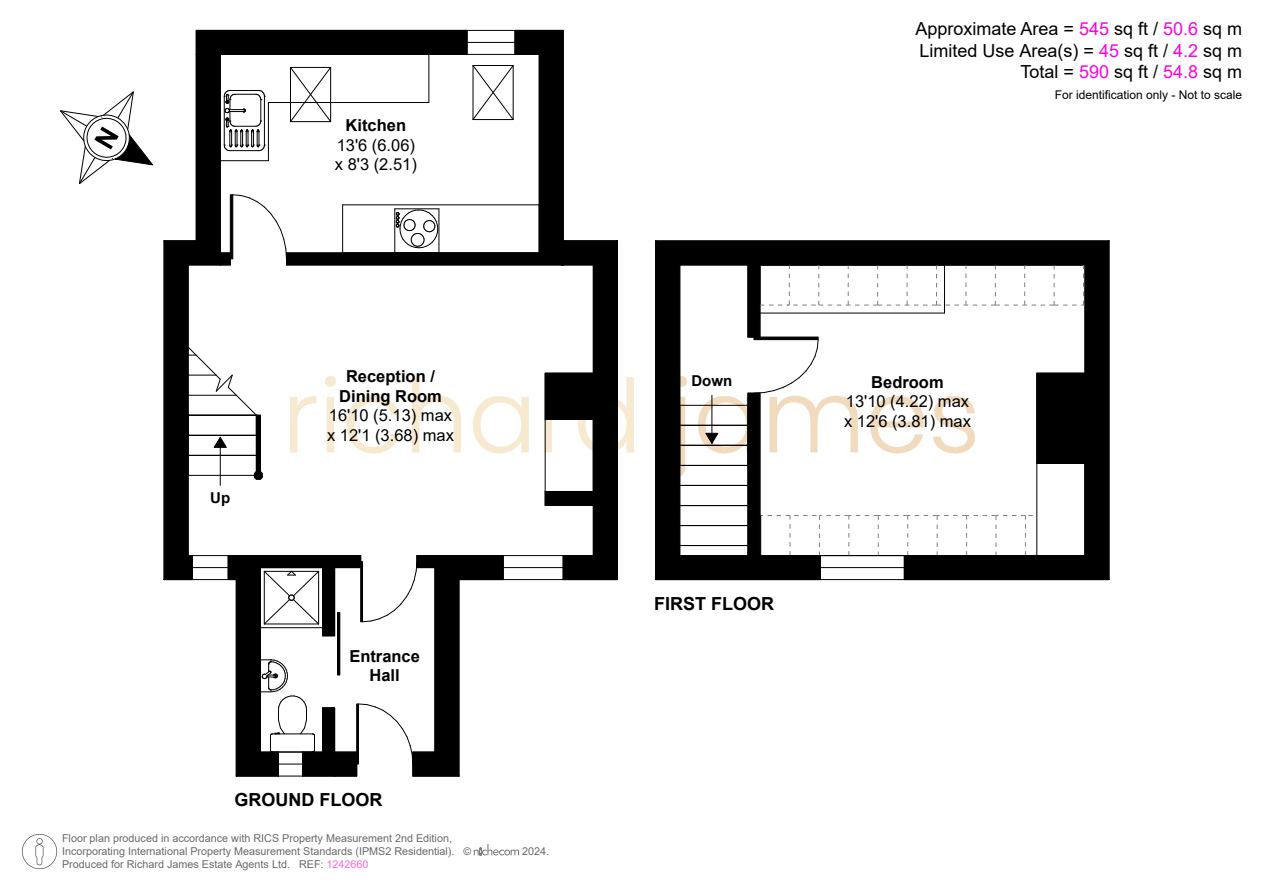
<style>
.page{position:relative;width:1263px;height:893px;background:#fff}
.page>*{position:absolute;margin:0;border:0;box-sizing:border-box;transform-origin:0 0}
.t1{font:18px/21.8px "Arial";color:#000;text-align:right}
.t2{font:700 18px "Arial";color:#000}
.t3{font:16.5px/19.5px "Arial";color:#000}
.t4{font:700 16.5px/19.5px "Arial";color:#000;text-align:center}
.t5{font:700 15px "Arial";color:#000}
.t6{font:12px "Arial";color:#000}
.t7{font:10.8px/13px "Arial";color:rgb(0 0 0/.6)}
.s1{font-size:10.5px}
.s2{color:rgb(255 0 183/.6)}
.s3{color:#ff00e1}
</style>
<div class="page">
<svg style="left:163px;top:30px;width:455px;height:747px"></svg>
<svg style="left:655px;top:240px;width:455px;height:340px"></svg>
<svg style="left:60px;top:91px;width:93px;height:93px"></svg>
<svg style="left:474px;top:844px;width:45px;height:11px"></svg>
<img style="left:21px;top:833px;width:37px;height:37px">
<h2 class="t4" style="left:346px;top:116px;width:62px">Kitchen</h2>
<h2 class="t3" style="left:335px;top:135px;width:84px">13'6 (6.06) x 8'3 (2.51)</h2>
<h3 class="t5" style="left:210px;top:488px;width:21px">Up</h3>
<h2 class="t4" style="left:339px;top:367px;width:104px">Reception /<br>Dining Room</h2>
<h2 class="t3" style="left:327px;top:406px;width:128px">16'10 (5.13) max x 12'1 (3.68) max</h2>
<h2 class="t4" style="left:349px;top:646px;width:72px">Entrance<br>Hall</h2>
<h1 class="t2" style="left:234px;top:787px;width:149px">GROUND FLOOR</h1>
<p class="t7" style="left:62px;top:832px;width:411px">Floor plan produced in accordance with RICS Property Measurement 2nd Edition,<br>Incorporating International Property Measurement Standards (IPMS2 Residential). <span class="s1">©</span></p>
<p class="t7" style="left:62px;top:858px;width:308px">Produced for Richard James Estate Agents Ltd. REF: <span class="s2">1242660</span></p>
<p class="t7" style="left:522px;top:845px;width:29px">2024.</p>
<h1 class="t1" style="left:915px;top:18px;width:328px">Approximate Area = <span class="s3">545</span> sq ft / <span class="s3">50.6</span> sq m<br>Limited Use Area(s) = <span class="s3">45</span> sq ft / <span class="s3">4.2</span> sq m<br>Total = <span class="s3">590</span> sq ft / <span class="s3">54.8</span> sq m</h1>
<p class="t6" style="left:1055px;top:87px;width:189px">For identification only - Not to scale</p>
<h3 class="t5" style="left:691px;top:370px;width:42px">Down</h3>
<h1 class="t2" style="left:654px;top:591px;width:122px">FIRST FLOOR</h1>
<h2 class="t4" style="left:871px;top:372px;width:74px">Bedroom</h2>
<h2 class="t3" style="left:844px;top:392px;width:128px">13'10 (4.22) max x 12'6 (3.81) max</h2>
</div>
